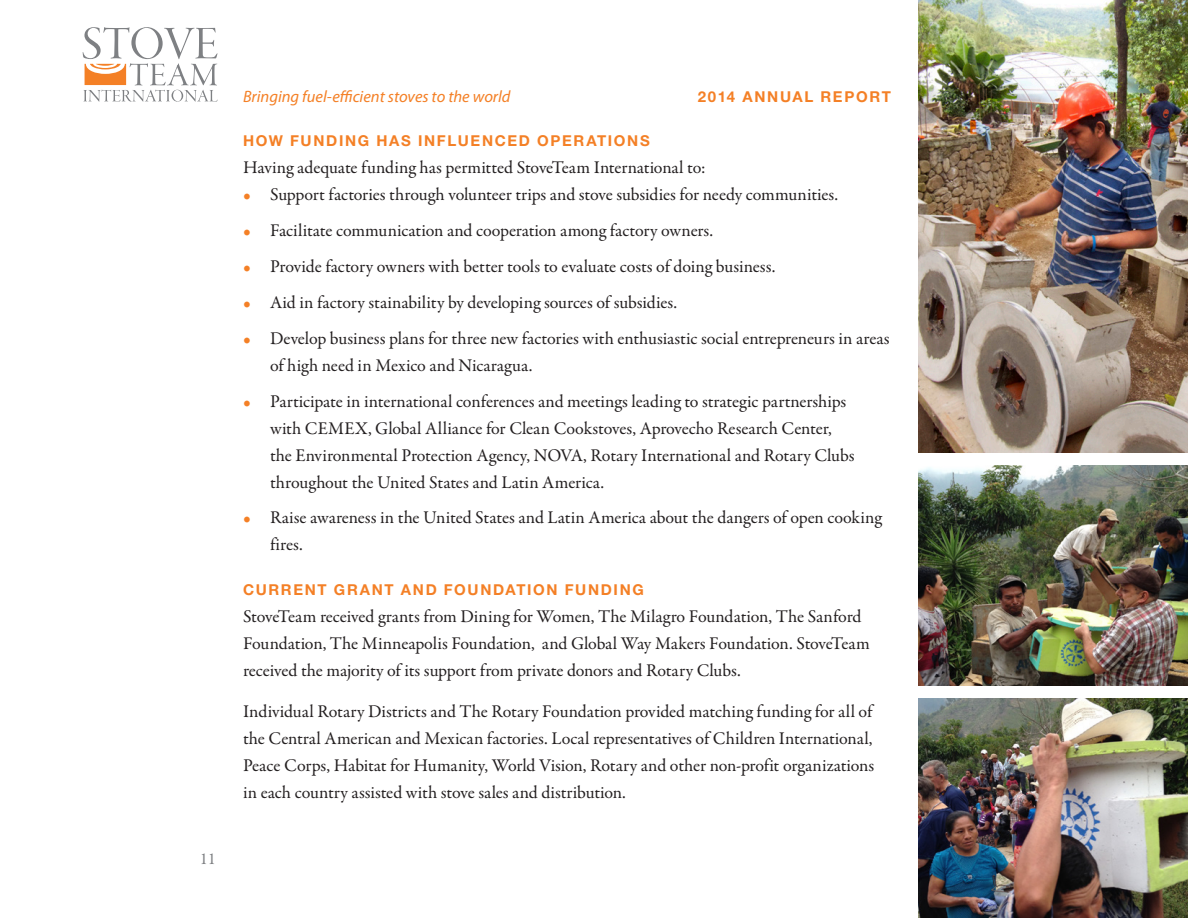
<style>
.page{position:relative;width:1188px;height:918px;background:#fff}
.page>*{position:absolute;margin:0;border:0;box-sizing:border-box;transform-origin:0 0}
.t1{font:18px/27px "Garamond Premr Pro";letter-spacing:-.005em;color:#231f20}
.t2{font:italic 16.5px "Myriad Pro";color:#f48026}
.t3{font:16.5px "Garamond Premr Pro";color:#7e8083}
.t4{font:700 15px "Helvetica Neue LT Std";letter-spacing:.11em;color:#f48026}
.s1{color:#f48026}
</style>
<div class="page">
<svg style="left:83px;top:27px;width:135px;height:75px"></svg>
<img style="left:918px;top:699px;width:270px;height:219px">
<img style="left:918px;top:0;width:270px;height:452px">
<img style="left:918px;top:466px;width:270px;height:219px">
<p class="t3" style="left:200px;top:849px;width:18px">11</p>
<p class="t2" style="left:243px;top:86px;width:269px">Bringing fuel-efficient stoves to the world</p>
<p class="t4" style="left:698px;top:87px;width:195px">2014 ANNUAL REPORT</p>
<p class="t4" style="left:243px;top:131px;width:408px">HOW FUNDING HAS INFLUENCED OPERATIONS</p>
<p class="t1" style="left:243px;top:154px;width:464px">Having adequate funding has permitted StoveTeam International to:</p>
<p class="t1" style="left:243px;top:181px;width:597px"><span class="s1">•</span> Support factories through volunteer trips and stove subsidies for needy communities.</p>
<p class="t1" style="left:243px;top:217px;width:472px"><span class="s1">•</span> Facilitate communication and cooperation among factory owners.</p>
<p class="t1" style="left:243px;top:253px;width:534px"><span class="s1">•</span> Provide factory owners with better tools to evaluate costs of doing business.</p>
<p class="t1" style="left:243px;top:289px;width:436px"><span class="s1">•</span> Aid in factory stainability by developing sources of subsidies.</p>
<p class="t1" style="left:270px;top:325px;width:621px;text-indent:-27px"><span class="s1">•</span> Develop business plans for three new factories with enthusiastic social entrepreneurs in areas of high need in Mexico and Nicaragua.</p>
<p class="t1" style="left:270px;top:388px;width:586px;text-indent:-27px"><span class="s1">•</span> Participate in international conferences and meetings leading to strategic partnerships with CEMEX, Global Alliance for Clean Cookstoves, Aprovecho Research Center, the Environmental Protection Agency, NOVA, Rotary International and Rotary Clubs throughout the United States and Latin America.</p>
<p class="t1" style="left:270px;top:505px;width:614px;text-indent:-27px"><span class="s1">•</span> Raise awareness in the United States and Latin America about the dangers of open cooking fires.</p>
<p class="t4" style="left:243px;top:581px;width:402px">CURRENT GRANT AND FOUNDATION FUNDING</p>
<p class="t1" style="left:243px;top:604px;width:628px">StoveTeam received grants from Dining for Women, The Milagro Foundation, The Sanford<br>Foundation, The Minneapolis Foundation, and Global Way Makers Foundation. StoveTeam received the majority of its support from private donors and Rotary Clubs.</p>
<p class="t1" style="left:243px;top:698px;width:633px;text-align:justify">Individual Rotary Districts and The Rotary Foundation provided matching funding for all of the Central American and Mexican factories. Local representatives of Children International, Peace Corps, Habitat for Humanity, World Vision, Rotary and other non-profit organizations in each country assisted with stove sales and distribution.</p>
</div>
